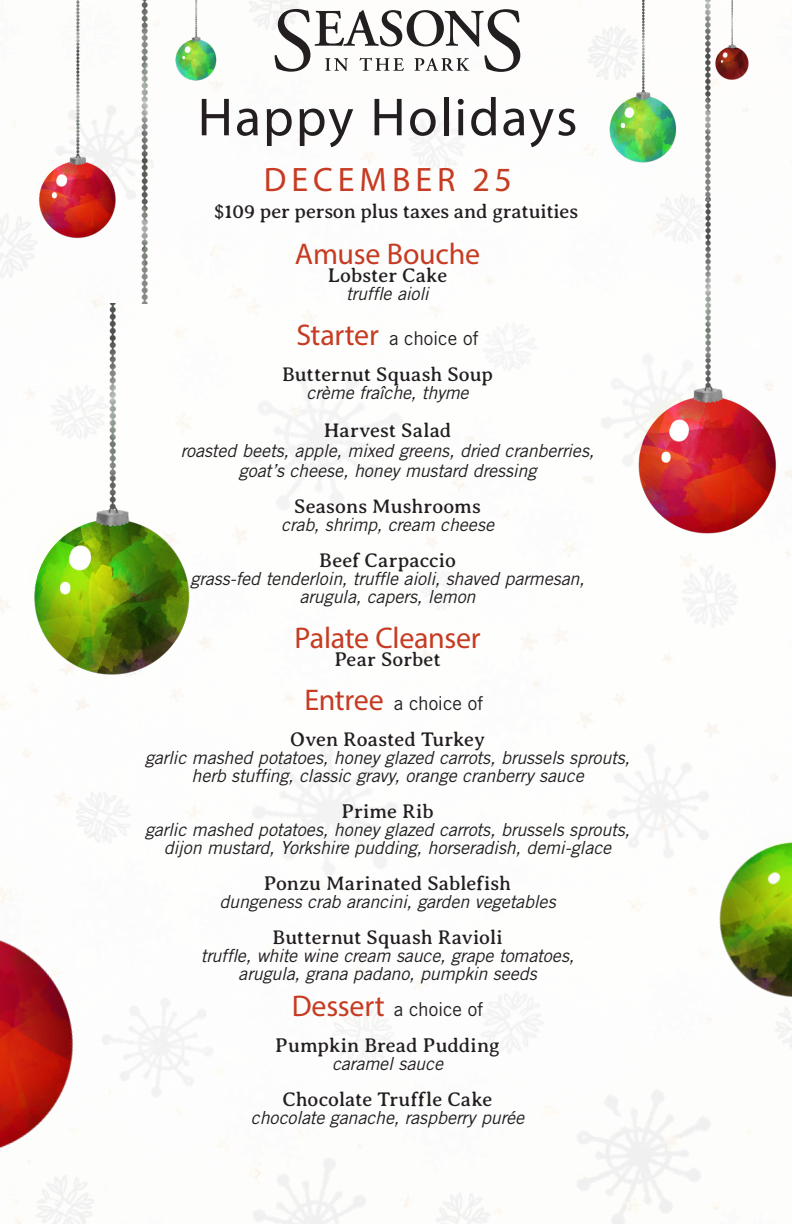
<style>
.page{position:relative;width:792px;height:1224px;background:#fff}
.page>*{position:absolute;margin:0;border:0;box-sizing:border-box;transform-origin:0 0}
.t1{font:54px "Myriad Pro";letter-spacing:.035em;color:#231f20}
.t2{font:34px "Myriad Pro";letter-spacing:.145em;color:#c63b22}
.t3{font:30px "Myriad Pro";letter-spacing:-.01em;color:#c63b22}
.t4{font:20px "Averia Serif Libre";color:#231f20}
.t5{font:19px "Trade Gothic LT Std";letter-spacing:-.01em;color:#231f20}
.t6{font:italic 18px/18px "Trade Gothic LT Std";letter-spacing:-.01em;color:#231f20;text-align:center}
.s1{font-family:"Myriad Pro";font-size:30px;color:#c63b22}
</style>
<div class="page">
<img style="left:0;top:0;width:792px;height:1224px">
<svg style="left:275px;top:9px;width:245px;height:63px"></svg>
<img style="left:28px;top:304px;width:168px;height:376px">
<img style="left:633px;top:196px;width:148px;height:343px">
<img style="left:607px;top:0;width:71px;height:164px">
<img style="left:686px;top:0;width:36px;height:200px">
<img style="left:174px;top:0;width:44px;height:81px">
<img style="left:36px;top:0;width:83px;height:240px">
<img style="left:714px;top:0;width:36px;height:81px">
<img style="left:0;top:799px;width:111px;height:359px">
<img style="left:679px;top:815px;width:113px;height:224px">
<p class="t1" style="left:198px;top:84px;width:381px">Happy Holidays</p>
<p class="t2" style="left:264px;top:159px;width:250px">DECEMBER 25</p>
<p class="t4" style="left:214px;top:200px;width:366px">$109 per person plus taxes and gratuities</p>
<p class="t3" style="left:295px;top:236px;width:187px">Amuse Bouche</p>
<p class="t4" style="left:328px;top:264px;width:121px">Lobster Cake</p>
<p class="t6" style="left:346px;top:285px;width:84px">truffle aioli</p>
<p class="t5" style="left:297px;top:327px;width:184px"><span class="s1">Starter</span> a choice of</p>
<p class="t4" style="left:282px;top:363px;width:212px">Butternut Squash Soup</p>
<p class="t6" style="left:307px;top:384px;width:164px">crème fraîche, thyme</p>
<p class="t4" style="left:324px;top:419px;width:129px">Harvest Salad</p>
<p class="t6" style="left:181px;top:441px;width:415px;line-height:20px">roasted beets, apple, mixed greens, dried cranberries, goat’s cheese, honey mustard dressing</p>
<p class="t4" style="left:294px;top:495px;width:188px">Seasons Mushrooms</p>
<p class="t6" style="left:281px;top:516px;width:214px">crab, shrimp, cream cheese</p>
<p class="t4" style="left:319px;top:549px;width:138px">Beef Carpaccio</p>
<p class="t6" style="left:190px;top:570px;width:396px">grass-fed tenderloin, truffle aioli, shaved parmesan, arugula, capers, lemon</p>
<p class="t3" style="left:294px;top:619px;width:188px">Palate Cleanser</p>
<p class="t4" style="left:334px;top:648px;width:108px">Pear Sorbet</p>
<p class="t5" style="left:305px;top:692px;width:180px"><span class="s1">Entree</span> a choice of</p>
<p class="t4" style="left:290px;top:728px;width:196px">Oven Roasted Turkey</p>
<p class="t6" style="left:145px;top:749px;width:487px">garlic mashed potatoes, honey glazed carrots, brussels sprouts, herb stuffing, classic gravy, orange cranberry sauce</p>
<p class="t4" style="left:341px;top:800px;width:94px">Prime Rib</p>
<p class="t6" style="left:145px;top:821px;width:487px">garlic mashed potatoes, honey glazed carrots, brussels sprouts, dijon mustard, Yorkshire pudding, horseradish, demi-glace</p>
<p class="t4" style="left:264px;top:872px;width:249px">Ponzu Marinated Sablefish</p>
<p class="t6" style="left:220px;top:893px;width:338px">dungeness crab arancini, garden vegetables</p>
<p class="t4" style="left:273px;top:926px;width:232px">Butternut Squash Ravioli</p>
<p class="t6" style="left:201px;top:947px;width:375px">truffle, white wine cream sauce, grape tomatoes, arugula, grana padano, pumpkin seeds</p>
<p class="t5" style="left:292px;top:998px;width:193px"><span class="s1">Dessert</span> a choice of</p>
<p class="t4" style="left:275px;top:1034px;width:226px">Pumpkin Bread Pudding</p>
<p class="t6" style="left:332px;top:1055px;width:112px">caramel sauce</p>
<p class="t4" style="left:283px;top:1088px;width:212px">Chocolate Truffle Cake</p>
<p class="t6" style="left:251px;top:1109px;width:275px">chocolate ganache, raspberry purée</p>
</div>
